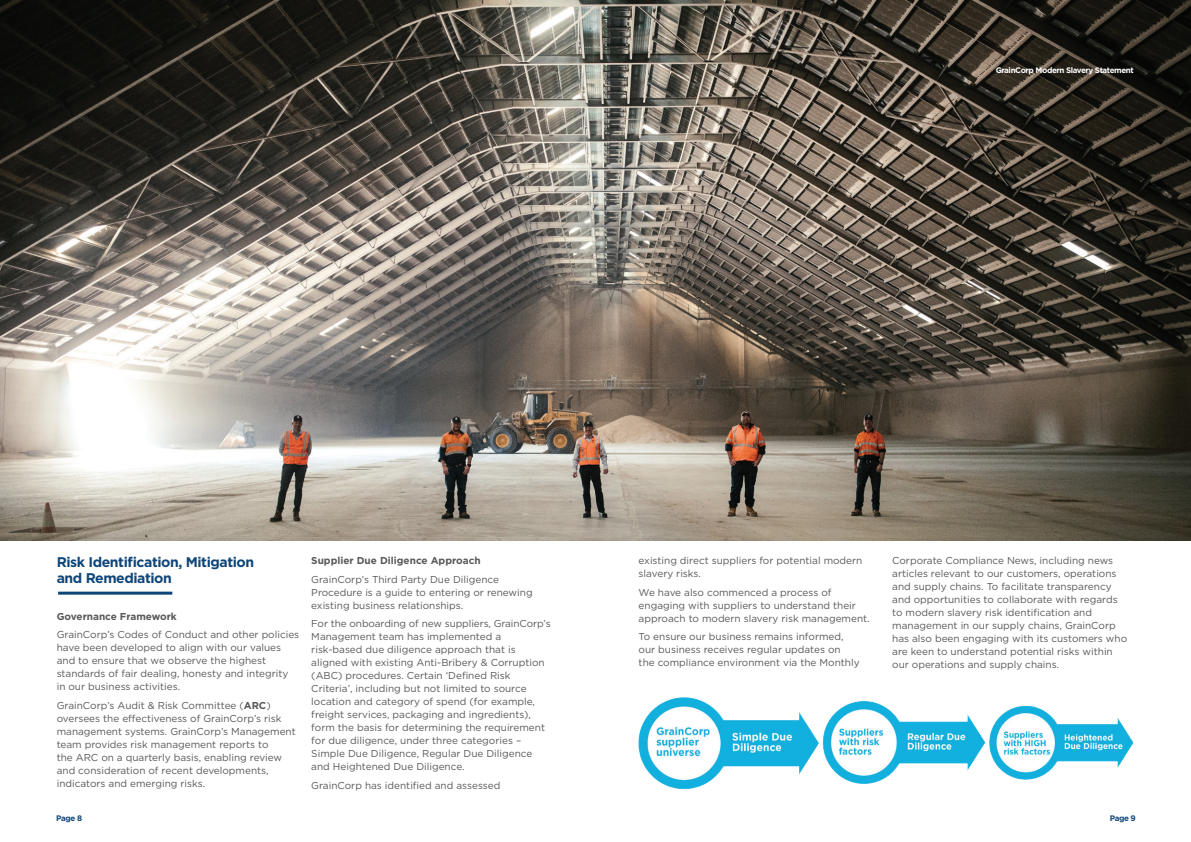
<style>
.page{position:relative;width:1191px;height:842px;background:#fff}
.page>*{position:absolute;margin:0;border:0;box-sizing:border-box;transform-origin:0 0}
.t1{font:700 14px/16px "Gotham";letter-spacing:-.03em;color:#0e467a}
.t2{font:10px/13px "Gotham";color:#57585a}
.t3{font:700 10px "Gotham";color:#57585a}
.t4{font:700 8px "Gotham";letter-spacing:-.05em;color:#fff}
.t5{font:700 8px "Gotham";letter-spacing:-.05em;color:#0e467a}
.s1{font-weight:700}
</style>
<div class="page">
<hr style="left:58px;top:592px;width:114px;height:3px;background:#0e467a">
<img style="left:0;top:0;width:1191px;height:540px">
<img style="left:638px;top:697px;width:180px;height:93px">
<img style="left:818px;top:701px;width:167px;height:83px">
<img style="left:985px;top:705px;width:149px;height:75px">
<p class="t4" style="left:995px;top:65px;width:140px">GrainCorp Modern Slavery Statement</p>
<h1 class="t1" style="left:57px;top:554px;width:199px">Risk Identification, Mitigation and Remediation</h1>
<p class="t3" style="left:57px;top:609px;width:122px">Governance Framework</p>
<p class="t2" style="left:57px;top:628px;width:244px">GrainCorp’s Codes of Conduct and other policies have been developed to align with our values and to ensure that we observe the highest standards of fair dealing, honesty and integrity in our business activities.</p>
<p class="t2" style="left:57px;top:699px;width:241px">GrainCorp’s Audit &amp; Risk Committee (<span class="s1">ARC</span>) oversees the effectiveness of GrainCorp’s risk management systems. GrainCorp’s Management team provides risk management reports to<br>the ARC on a quarterly basis, enabling review and consideration of recent developments, indicators and emerging risks.</p>
<p class="t3" style="left:311px;top:554px;width:171px">Supplier Due Diligence Approach</p>
<p class="t2" style="left:311px;top:572px;width:223px">GrainCorp’s Third Party Due Diligence<br>Procedure is a guide to entering or renewing existing business relationships.</p>
<p class="t2" style="left:311px;top:617px;width:241px">For the onboarding of new suppliers, GrainCorp’s Management team has implemented a risk-based due diligence approach that is aligned with existing Anti-Bribery &amp; Corruption (ABC) procedures. Certain ‘Defined Risk Criteria’, including but not limited to source location and category of spend (for example, freight services, packaging and ingredients), form the basis for determining the requirement for due diligence, under three categories – Simple Due Diligence, Regular Due Diligence and Heightened Due Diligence.</p>
<p class="t2" style="left:311px;top:779px;width:191px">GrainCorp has identified and assessed</p>
<p class="t2" style="left:638px;top:554px;width:225px">existing direct suppliers for potential modern slavery risks.</p>
<p class="t2" style="left:638px;top:585px;width:232px">We have also commenced a process of engaging with suppliers to understand their approach to modern slavery risk management.</p>
<p class="t2" style="left:638px;top:630px;width:222px">To ensure our business remains informed, our business receives regular updates on<br>the compliance environment via the Monthly</p>
<p class="t2" style="left:892px;top:554px;width:236px">Corporate Compliance News, including news articles relevant to our customers, operations and supply chains. To facilitate transparency and opportunities to collaborate with regards to modern slavery risk identification and management in our supply chains, GrainCorp has also been engaging with its customers who are keen to understand potential risks within our operations and supply chains.</p>
<p class="t5" style="left:56px;top:813px;width:27px">Page 8</p>
<p class="t5" style="left:1109px;top:813px;width:27px">Page 9</p>
</div>
